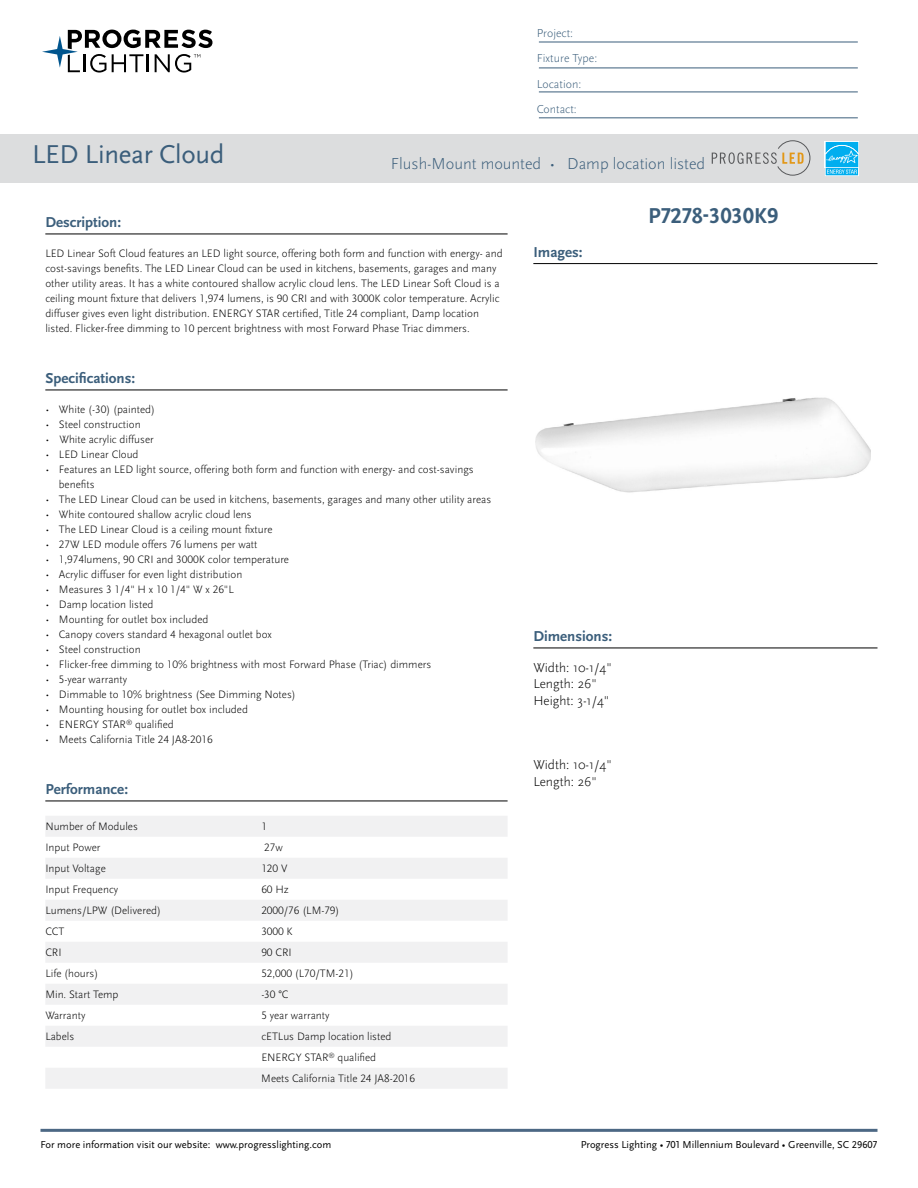
<style>
.page{position:relative;width:918px;height:1188px;background:#fff}
.page>*{position:absolute;margin:0;border:0;box-sizing:border-box;transform-origin:0 0}
.t1{font:27px "Scala Sans Pro";letter-spacing:-.01em;color:#3b5e7b}
.t2{font:700 22.5px "Scala Sans Pro";color:#3b5e7b}
.t3{font:300 16.5px "Scala Sans Pro";color:#3b5e7b}
.t4{font:700 15px "Scala Sans Pro";color:#3b5e7b}
.t5{font:300 13.5px/16.2px "Scala Sans Pro";color:#000}
.t6{font:300 12px/25.5px "Scala Sans Pro";color:#3b5e7b}
.t7{font:300 11.25px/15px "Scala Sans Pro";color:#000}
.t8{font:10.5px "Scala Sans Pro";color:#000}
</style>
<div class="page">
<svg style="left:42px;top:30px;width:170px;height:43px"></svg>
<hr style="left:40px;top:1129px;width:838px;height:3px;background:#4c6884">
<hr style="left:539px;top:42px;width:319px;height:1px;background:#3b5e7b">
<hr style="left:539px;top:68px;width:319px;height:1px;background:#3b5e7b">
<hr style="left:539px;top:92px;width:319px;height:1px;background:#3b5e7b">
<hr style="left:539px;top:118px;width:319px;height:1px;background:#3b5e7b">
<hr style="left:533px;top:263px;width:344px;height:1px;background:#000">
<hr style="left:45px;top:234px;width:463px;height:1px;background:#000">
<hr style="left:45px;top:390px;width:463px;height:1px;background:#000">
<hr style="left:45px;top:801px;width:463px;height:1px;background:#000">
<div style="left:45px;top:816px;width:463px;height:21px;background:#f1f1f2"></div>
<div style="left:45px;top:858px;width:463px;height:21px;background:#f1f1f2"></div>
<div style="left:45px;top:900px;width:463px;height:21px;background:#f1f1f2"></div>
<div style="left:45px;top:942px;width:463px;height:21px;background:#f1f1f2"></div>
<div style="left:45px;top:984px;width:463px;height:21px;background:#f1f1f2"></div>
<div style="left:45px;top:1026px;width:463px;height:21px;background:#f1f1f2"></div>
<div style="left:45px;top:1068px;width:463px;height:21px;background:#f1f1f2"></div>
<div style="left:0;top:134px;width:918px;height:49px;background:#dcddde"></div>
<img style="left:536px;top:397px;width:334px;height:96px">
<svg style="left:712px;top:141px;width:98px;height:34px"></svg>
<hr style="left:533px;top:648px;width:344px;height:1px;background:#000">
<div style="left:825px;top:141px;width:34px;height:27px;background:#f2fafe"></div>
<svg style="left:825px;top:142px;width:34px;height:34px"></svg>
<p class="t6" style="left:537px;top:20px;width:62px">Project:<br>Fixture Type:<br>Location:<br>Contact:</p>
<h1 class="t1" style="left:32px;top:139px;width:194px">LED Linear Cloud</h1>
<h3 class="t3" style="left:391px;top:154px;width:316px">Flush-Mount mounted • Damp location listed</h3>
<h2 class="t2" style="left:648px;top:202px;width:132px">P7278-3030K9</h2>
<h3 class="t4" style="left:45px;top:213px;width:77px">Description:</h3>
<p class="t7" style="left:45px;top:246px;width:459px">LED Linear Soft Cloud features an LED light source, offering both form and function with energy- and cost-savings benefits. The LED Linear Cloud can be used in kitchens, basements, garages and many other utility areas. It has a white contoured shallow acrylic cloud lens. The LED Linear Soft Cloud is a ceiling mount fixture that delivers 1,974 lumens, is 90 CRI and with 3000K color temperature. Acrylic diffuser gives even light distribution. ENERGY STAR certified, Title 24 compliant, Damp location listed. Flicker-free dimming to 10 percent brightness with most Forward Phase Triac dimmers.</p>
<h3 class="t4" style="left:45px;top:369px;width:91px">Specifications:</h3>
<p class="t7" style="left:45px;top:402px;width:111px">• White (-30) (painted)</p>
<p class="t7" style="left:45px;top:417px;width:97px">• Steel construction</p>
<p class="t7" style="left:45px;top:432px;width:110px">• White acrylic diffuser</p>
<p class="t7" style="left:45px;top:447px;width:95px">• LED Linear Cloud</p>
<p class="t7" style="left:59px;top:462px;width:417px;text-indent:-13px">• Features an LED light source, offering both form and function with energy- and cost-savings benefits</p>
<p class="t7" style="left:45px;top:492px;width:447px">• The LED Linear Cloud can be used in kitchens, basements, garages and many other utility areas</p>
<p class="t7" style="left:45px;top:507px;width:208px">• White contoured shallow acrylic cloud lens</p>
<p class="t7" style="left:45px;top:522px;width:229px">• The LED Linear Cloud is a ceiling mount fixture</p>
<p class="t7" style="left:45px;top:537px;width:214px">• 27W LED module offers 76 lumens per watt</p>
<p class="t7" style="left:45px;top:552px;width:245px">• 1,974lumens, 90 CRI and 3000K color temperature</p>
<p class="t7" style="left:45px;top:567px;width:199px">• Acrylic diffuser for even light distribution</p>
<p class="t7" style="left:45px;top:582px;width:190px">• Measures 3 1/4" H x 10 1/4" W x 26"L</p>
<p class="t7" style="left:45px;top:597px;width:110px">• Damp location listed</p>
<p class="t7" style="left:45px;top:612px;width:165px">• Mounting for outlet box included</p>
<p class="t7" style="left:45px;top:627px;width:228px">• Canopy covers standard 4 hexagonal outlet box</p>
<p class="t7" style="left:45px;top:642px;width:97px">• Steel construction</p>
<p class="t7" style="left:45px;top:657px;width:387px">• Flicker-free dimming to 10% brightness with most Forward Phase (Triac) dimmers</p>
<p class="t7" style="left:45px;top:672px;width:83px">• 5-year warranty</p>
<p class="t7" style="left:45px;top:687px;width:252px">• Dimmable to 10% brightness (See Dimming Notes)</p>
<p class="t7" style="left:45px;top:702px;width:204px">• Mounting housing for outlet box included</p>
<p class="t7" style="left:45px;top:717px;width:130px">• ENERGY STAR<sup>®</sup> qualified</p>
<p class="t7" style="left:45px;top:732px;width:169px">• Meets California Title 24 JA8-2016</p>
<h3 class="t4" style="left:45px;top:780px;width:84px">Performance:</h3>
<p class="t7" style="left:45px;top:819px;width:94px">Number of Modules</p>
<p class="t7" style="left:261px;top:819px;width:7px">1</p>
<p class="t7" style="left:45px;top:840px;width:57px">Input Power</p>
<p class="t7" style="left:264px;top:840px;width:20px">27w</p>
<p class="t7" style="left:45px;top:861px;width:62px">Input Voltage</p>
<p class="t7" style="left:261px;top:861px;width:28px">120 V</p>
<p class="t7" style="left:45px;top:882px;width:74px">Input Frequency</p>
<p class="t7" style="left:261px;top:882px;width:29px">60 Hz</p>
<p class="t7" style="left:45px;top:903px;width:117px">Lumens/LPW (Delivered)</p>
<p class="t7" style="left:261px;top:903px;width:80px">2000/76 (LM-79)</p>
<p class="t7" style="left:45px;top:924px;width:21px">CCT</p>
<p class="t7" style="left:261px;top:924px;width:33px">3000 K</p>
<p class="t7" style="left:45px;top:945px;width:18px">CRI</p>
<p class="t7" style="left:261px;top:945px;width:32px">90 CRI</p>
<p class="t7" style="left:45px;top:966px;width:54px">Life (hours)</p>
<p class="t7" style="left:261px;top:966px;width:94px">52,000 (L70/TM-21)</p>
<p class="t7" style="left:45px;top:987px;width:75px">Min. Start Temp</p>
<p class="t7" style="left:261px;top:987px;width:29px">-30 °C</p>
<p class="t7" style="left:45px;top:1008px;width:42px">Warranty</p>
<p class="t7" style="left:261px;top:1008px;width:70px">5 year warranty</p>
<p class="t7" style="left:45px;top:1029px;width:30px">Labels</p>
<p class="t7" style="left:261px;top:1026px;width:155px;line-height:21px">cETLus Damp location listed<br>ENERGY STAR<sup>®</sup> qualified<br>Meets California Title 24 JA8-2016</p>
<h3 class="t4" style="left:533px;top:243px;width:51px">Images:</h3>
<h3 class="t4" style="left:533px;top:627px;width:80px">Dimensions:</h3>
<p class="t5" style="left:533px;top:660px;width:80px">Width: 10-1/4"<br>Length: 26"<br>Height: 3-1/4"</p>
<p class="t5" style="left:533px;top:757px;width:80px">Width: 10-1/4"<br>Length: 26"</p>
<p class="t8" style="left:40px;top:1139px;width:292px">For more information visit our website: www.progresslighting.com</p>
<p class="t8" style="left:581px;top:1138px;width:298px">Progress Lighting • 701 Millennium Boulevard • Greenville, SC 29607</p>
</div>
